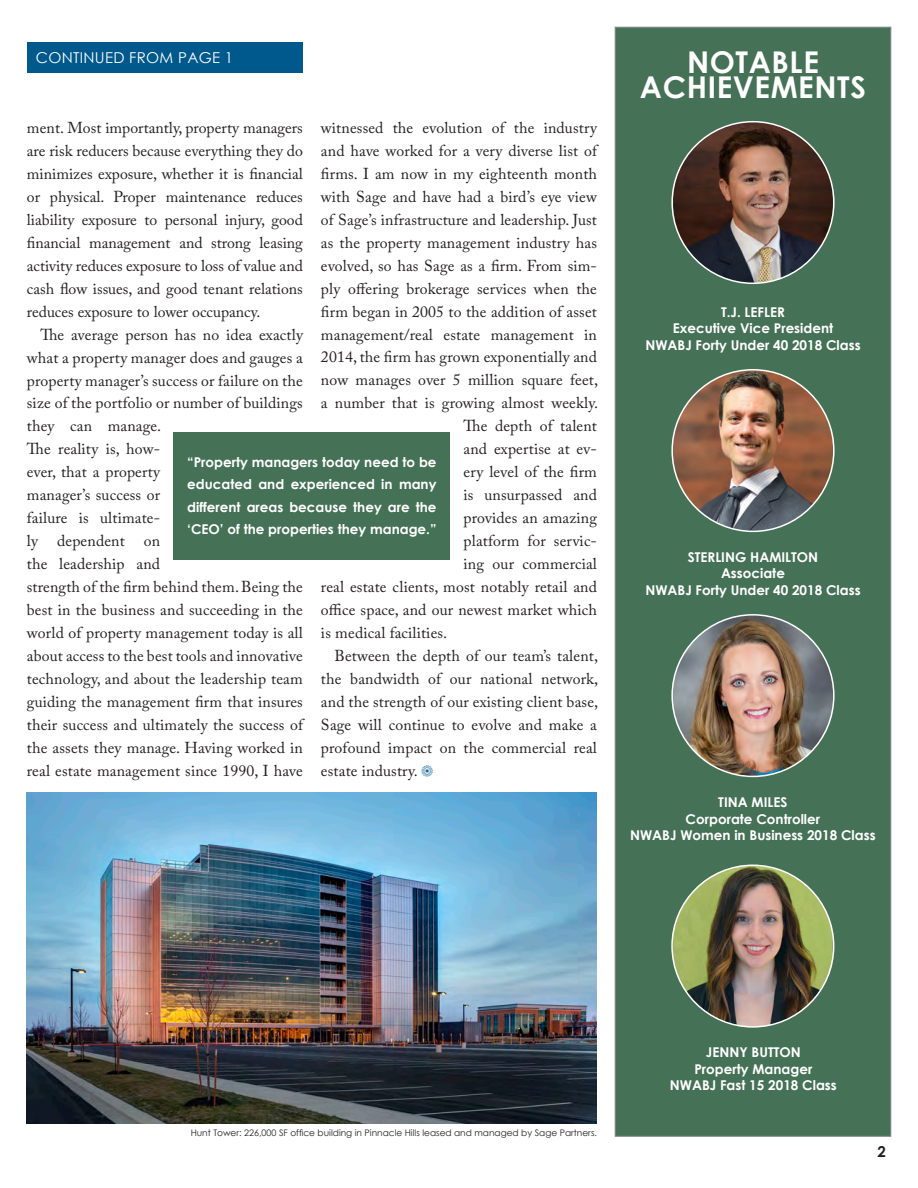
<style>
.page{position:relative;width:918px;height:1188px;background:#fff}
.page>*{position:absolute;margin:0;border:0;box-sizing:border-box;transform-origin:0 0}
.t1{font:700 30px/25.5px "Century Gothic";letter-spacing:.02em;color:#fff;text-align:center}
.t2{font:15.75px/23px "Adobe Caslon Pro";letter-spacing:.01em;color:#231f20;text-align:justify}
.t3{font:15px "Century Gothic";letter-spacing:.02em;color:#fff}
.t4{font:700 15px "Century Gothic";color:#231f20}
.Bulleted_List{font:700 13.5px/22.5px "Century Gothic";color:#fff;text-align:justify}
.t5{font:9px "Century Gothic";color:#231f20}
.s1{font-family:"kaleidoscopic Mind";font-size:12px;color:#00598c}
</style>
<div class="page">
<div style="left:27px;top:42px;width:276px;height:30px;background:#00598c"></div>
<div style="left:174px;top:432px;width:276px;height:127px;background:#457156"></div>
<img style="left:27px;top:793px;width:570px;height:331px">
<div style="left:615px;top:27px;width:276px;height:1109px;background:#457156;border:1px solid #828487"></div>
<img style="left:673px;top:122px;width:160px;height:161px">
<img style="left:673px;top:370px;width:160px;height:161px">
<img style="left:673px;top:615px;width:160px;height:161px">
<img style="left:673px;top:865px;width:160px;height:162px">
<p class="t3" style="left:36px;top:47px;width:199px">CONTINUED FROM PAGE 1</p>
<p class="t2" style="left:321px;top:116px;width:277px">witnessed the evolution of the industry</p>
<p class="t2" style="left:321px;top:139px;width:277px">and have worked for a very diverse list of</p>
<p class="t2" style="left:321px;top:162px;width:278px">firms. I am now in my eighteenth month</p>
<p class="t2" style="left:321px;top:185px;width:277px">with Sage and have had a bird’s eye view</p>
<p class="t2" style="left:321px;top:208px;width:278px">of Sage’s infrastructure and leadership. Just</p>
<p class="t2" style="left:321px;top:231px;width:278px">as the property management industry has</p>
<p class="t2" style="left:321px;top:254px;width:278px">evolved, so has Sage as a firm. From sim-</p>
<p class="t2" style="left:321px;top:277px;width:278px">ply offering brokerage services when the</p>
<p class="t2" style="left:321px;top:300px;width:277px">firm began in 2005 to the addition of asset</p>
<p class="t2" style="left:321px;top:323px;width:278px">management/real estate management in</p>
<p class="t2" style="left:321px;top:346px;width:278px">2014, the firm has grown exponentially and</p>
<p class="t2" style="left:321px;top:369px;width:279px">now manages over 5 million square feet,</p>
<p class="t2" style="left:321px;top:391px;width:279px">a number that is growing almost weekly.</p>
<p class="t2" style="left:464px;top:414px;width:135px">The depth of talent</p>
<p class="t2" style="left:464px;top:437px;width:135px">and expertise at ev-</p>
<p class="t2" style="left:464px;top:460px;width:135px">ery level of the firm</p>
<p class="t2" style="left:464px;top:483px;width:135px">is unsurpassed and</p>
<p class="t2" style="left:464px;top:506px;width:135px">provides an amazing</p>
<p class="t2" style="left:464px;top:529px;width:135px">platform for servic-</p>
<p class="t2" style="left:464px;top:552px;width:135px">ing our commercial</p>
<p class="t2" style="left:321px;top:575px;width:278px">real estate clients, most notably retail and</p>
<p class="t2" style="left:321px;top:598px;width:277px">office space, and our newest market which</p>
<p class="t2" style="left:321px;top:621px;width:128px">is medical facilities.</p>
<p class="t2" style="left:321px;top:644px;width:279px;text-indent:13px">Between the depth of our team’s talent, the bandwidth of our national network, and the strength of our existing client base, Sage will continue to evolve and make a profound impact on the commercial real estate industry. <span class="s1">h</span></p>
<p class="t2" style="left:27px;top:116px;width:278px">ment. Most importantly, property managers are risk reducers because everything they do minimizes exposure, whether it is financial or physical. Proper maintenance reduces liability exposure to personal injury, good financial management and strong leasing activity reduces exposure to loss of value and cash flow issues, and good tenant relations reduces exposure to lower occupancy.</p>
<p class="t2" style="left:27px;top:323px;width:278px;text-align:left;text-indent:13px">The average person has no idea exactly what a property manager does and gauges a property manager’s success or failure on the size of the portfolio or number of buildings they can manage.<br>The reality is, how-<br>ever, that a property<br>manager’s success or<br>failure is ultimate-<br>ly dependent on<br>the leadership and<br>strength of the firm behind them. Being the best in the business and succeeding in the world of property management today is all about access to the best tools and innovative technology, and about the leadership team guiding the management firm that insures their success and ultimately the success of the assets they manage. Having worked in real estate management since 1990, I have</p>
<p class="Bulleted_List" style="left:187px;top:450px;width:251px">“Property managers today need to be educated and experienced in many different areas because they are the ‘CEO’ of the properties they manage.”</p>
<p class="t1" style="left:640px;top:48px;width:228px">NOTABLE<br>ACHIEVEMENTS</p>
<p class="Bulleted_List" style="left:721px;top:300px;width:65px">T.J. LEFLER</p>
<p class="Bulleted_List" style="left:673px;top:316px;width:162px">Executive Vice President</p>
<p class="Bulleted_List" style="left:645px;top:333px;width:217px">NWABJ Forty Under 40 2018 Class</p>
<p class="Bulleted_List" style="left:688px;top:545px;width:132px">STERLING HAMILTON</p>
<p class="Bulleted_List" style="left:721px;top:561px;width:65px">Associate</p>
<p class="Bulleted_List" style="left:645px;top:578px;width:217px">NWABJ Forty Under 40 2018 Class</p>
<p class="Bulleted_List" style="left:718px;top:790px;width:71px">TINA MILES</p>
<p class="Bulleted_List" style="left:686px;top:807px;width:136px">Corporate Controller</p>
<p class="Bulleted_List" style="left:630px;top:823px;width:247px">NWABJ Women in Business 2018 Class</p>
<p class="t5" style="left:191px;top:1127px;width:408px">Hunt Tower: 226,000 SF office building in Pinnacle Hills leased and managed by Sage Partners.</p>
<p class="Bulleted_List" style="left:706px;top:1040px;width:96px">JENNY BUTTON</p>
<p class="Bulleted_List" style="left:694px;top:1057px;width:119px">Property Manager</p>
<p class="Bulleted_List" style="left:670px;top:1073px;width:168px">NWABJ Fast 15 2018 Class</p>
<p class="t4" style="left:878px;top:1140px;width:10px">2</p>
</div>
